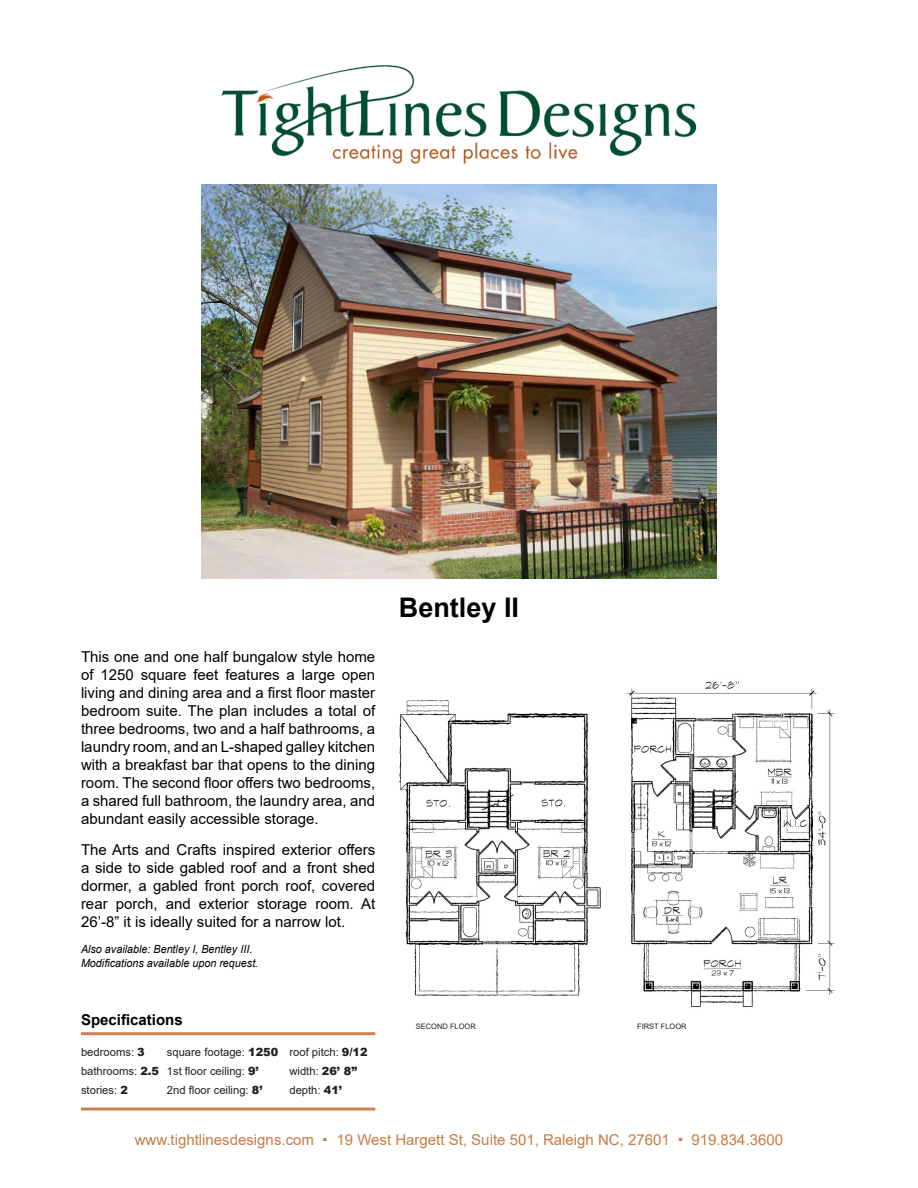
<style>
.page{position:relative;width:918px;height:1188px;background:#fff}
.page>*{position:absolute;margin:0;border:0;box-sizing:border-box;transform-origin:0 0}
.t1{font:700 27px "Arial";color:#000}
.t2{font:15px/18px "Arial";color:#000;text-align:justify}
.t3{font:15px "Arial";color:#ba5915}
.t4{font:700 15px "Arial";color:#000}
.t5{font:11.25px/18.9px "Arial";color:#231f20}
.t6{font:italic 11.25px/13.5px "Arial";color:#000;scale:.96 1}
.t7{font:7.5px "Arial";color:#231f20}
.s1{font-weight:900}
</style>
<div class="page">
<img style="left:221px;top:65px;width:476px;height:99px">
<hr style="left:81px;top:1032px;width:294px;height:3px;background:#ba5915">
<hr style="left:81px;top:1108px;width:294px;height:3px;background:#ba5915">
<img style="left:399px;top:681px;width:436px;height:326px">
<img style="left:202px;top:184px;width:514px;height:395px">
<p class="t2" style="left:81px;top:648px;width:296px">This one and one half bungalow style home of 1250 square feet features a large open living and dining area and a first floor master bedroom suite. The plan includes a total of three bedrooms, two and a half bathrooms, a laundry room, and an L-shaped galley kitchen with a breakfast bar that opens to the dining room. The second floor offers two bedrooms, a shared full bathroom, the laundry area, and abundant easily accessible storage.</p>
<p class="t2" style="left:81px;top:841px;width:296px">The Arts and Crafts inspired exterior offers a side to side gabled roof and a front shed dormer, a gabled front porch roof, covered rear porch, and exterior storage room. At 26’-8” it is ideally suited for a narrow lot.</p>
<p class="t6" style="left:81px;top:943px;width:186px">Also available: Bentley I, Bentley III.<br>Modifications available upon request.</p>
<h1 class="t1" style="left:399px;top:588px;width:122px">Bentley II</h1>
<p class="t4" style="left:81px;top:1009px;width:103px">Specifications</p>
<p class="t7" style="left:416px;top:1022px;width:62px">SECOND FLOOR</p>
<p class="t7" style="left:637px;top:1022px;width:51px">FIRST FLOOR</p>
<p class="t5" style="left:81px;top:1042px;width:80px">bedrooms: <span class="s1">3 </span>bathrooms: <span class="s1">2.5 </span>stories: <span class="s1">2</span></p>
<p class="t5" style="left:167px;top:1042px;width:113px">square footage: <span class="s1">1250<br></span>1st floor ceiling: <span class="s1">9’<br></span>2nd floor ceiling: <span class="s1">8’</span></p>
<p class="t5" style="left:289px;top:1042px;width:80px">roof pitch: <span class="s1">9/12 </span>width: <span class="s1">26’ 8” </span>depth: <span class="s1">41’</span></p>
<p class="t3" style="left:135px;top:1129px;width:650px">www.tightlinesdesigns.com <span class="s1">·</span> 19 West Hargett St, Suite 501, Raleigh NC, 27601 <span class="s1">·</span> 919.834.3600</p>
</div>
